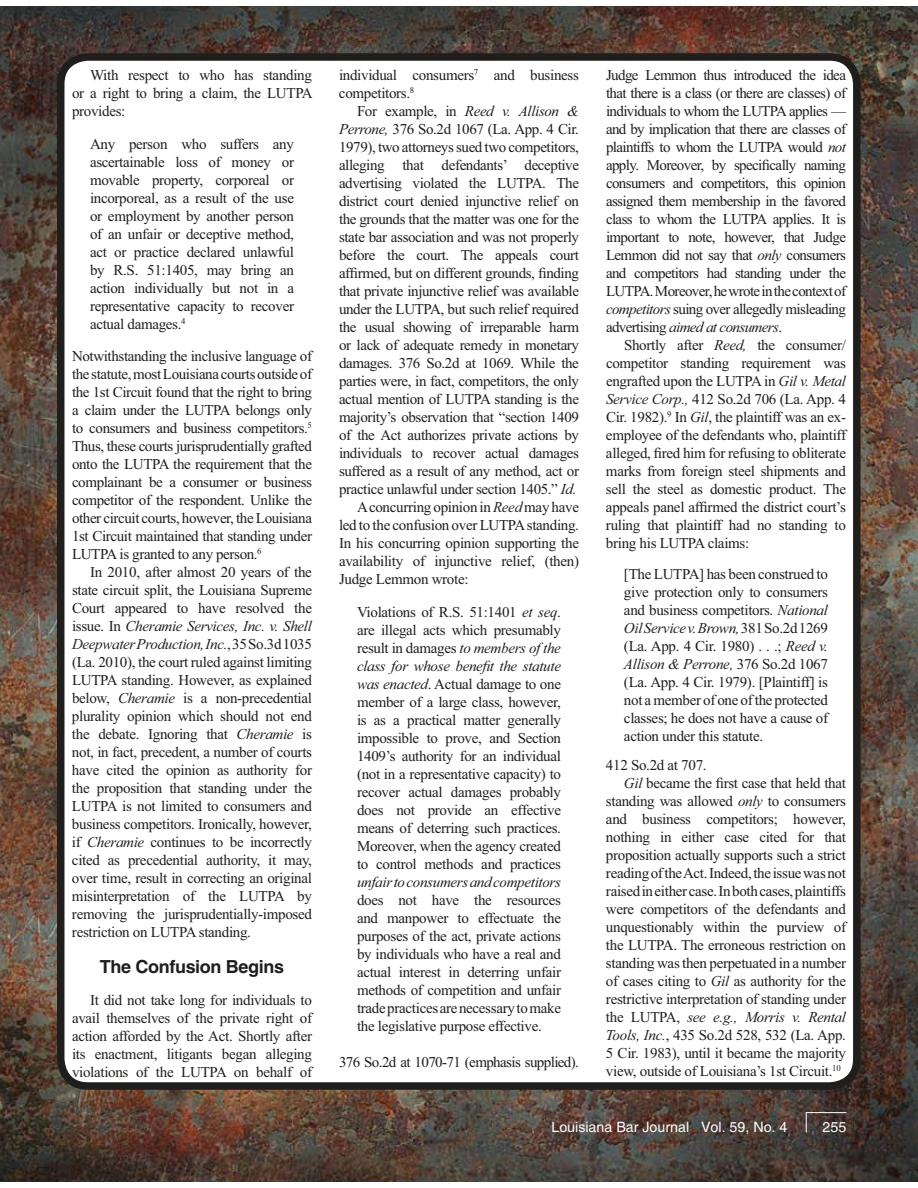
<style>
.page{position:relative;width:918px;height:1188px;background:#fff}
.page>*{position:absolute;margin:0;border:0;box-sizing:border-box;transform-origin:0 0}
.t1{font:700 18px "Helvetica";letter-spacing:-.02em;color:#201e1d}
.t2{font:15px/18px "Times New Roman";letter-spacing:-.02em;color:#201e1d;text-align:justify}
.t3{font:italic 15px "Times New Roman";letter-spacing:-.02em;color:#201e1d}
.t4{font:15px "Times New Roman";letter-spacing:-.04em;color:#201e1d}
.t5{font:14.25px "Helvetica";color:#fff}
.s1{font-style:italic}
.s2{font-style:normal}
</style>
<div class="page">
<img style="left:0;top:7px;width:918px;height:1174px">
<div style="left:61px;top:57px;width:796px;height:1029px;background:#fff;border-radius:27px"></div>
<div style="left:57px;top:53px;width:804px;height:1037px;border:8px solid #201e1d;border-radius:27px"></div>
<hr style="left:806px;top:1112px;width:40px;height:1px;background:#fff">
<svg style="left:806px;top:1112px;width:1px;height:22px"></svg>
<p class="t2" style="left:72px;top:68px;width:242px;text-indent:18px">With respect to who has standing or a right to bring a claim, the LUTPA provides:</p>
<p class="t2" style="left:90px;top:136px;width:206px">Any person who suffers any ascertainable loss of money or movable property, corporeal or incorporeal, as a result of the use or employment by another person of an unfair or deceptive method, act or practice declared unlawful by R.S. 51:1405, may bring an action individually but not in a representative capacity to recover actual damages.<sup>4</sup></p>
<p class="t2" style="left:72px;top:348px;width:242px">Notwithstanding the inclusive language of the statute, most Louisiana courts outside of the 1st Circuit found that the right to bring a claim under the LUTPA belongs only to consumers and business competitors.<sup>5<br></sup>Thus, these courts jurisprudentially grafted onto the LUTPA the requirement that the complainant be a consumer or business competitor of the respondent. Unlike the other circuit courts, however, the Louisiana 1st Circuit maintained that standing under LUTPA is granted to any person.<sup>6</sup></p>
<p class="t2" style="left:72px;top:564px;width:242px;text-indent:18px">In 2010, after almost 20 years of the state circuit split, the Louisiana Supreme Court appeared to have resolved the issue. In <span class="s1">Cheramie Services, Inc. v. Shell Deepwater Production, Inc.</span>, 35 So.3d 1035 (La. 2010), the court ruled against limiting LUTPA standing. However, as explained below, <span class="s1">Cheramie</span> is a non-precedential plurality opinion which should not end the debate. Ignoring that <span class="s1">Cheramie</span> is not, in fact, precedent, a number of courts have cited the opinion as authority for the proposition that standing under the LUTPA is not limited to consumers and business competitors. Ironically, however, if <span class="s1">Cheramie</span> continues to be incorrectly cited as precedential authority, it may, over time, result in correcting an original misinterpretation of the LUTPA by removing the jurisprudentially-imposed restriction on LUTPA standing.</p>
<p class="t1" style="left:100px;top:960px;width:186px">The Confusion Begins</p>
<p class="t2" style="left:72px;top:993px;width:242px;text-indent:18px">It did not take long for individuals to avail themselves of the private right of action afforded by the Act. Shortly after its enactment, litigants began alleging violations of the LUTPA on behalf of</p>
<p class="t2" style="left:339px;top:68px;width:241px">individual consumers<sup>7</sup> and business competitors.<sup>8</sup></p>
<p class="t3" style="left:357px;top:106px;width:223px"><span class="s2">For example, in</span> Reed v. Allison &amp;</p>
<p class="t2" style="left:339px;top:122px;width:241px"><span class="s1">Perrone,</span> 376 So.2d 1067 (La. App. 4 Cir.</p>
<p class="t2" style="left:339px;top:140px;width:241px">1979), two attorneys sued two competitors,</p>
<p class="t2" style="left:339px;top:158px;width:242px">alleging that defendants’ deceptive</p>
<p class="t2" style="left:339px;top:176px;width:242px">advertising violated the LUTPA. The</p>
<p class="t2" style="left:339px;top:194px;width:242px">district court denied injunctive relief on</p>
<p class="t2" style="left:339px;top:212px;width:242px">the grounds that the matter was one for the</p>
<p class="t2" style="left:339px;top:230px;width:242px">state bar association and was not properly</p>
<p class="t2" style="left:339px;top:248px;width:242px">before the court. The appeals court</p>
<p class="t2" style="left:339px;top:266px;width:242px">affirmed, but on different grounds, finding</p>
<p class="t2" style="left:339px;top:284px;width:242px">that private injunctive relief was available</p>
<p class="t2" style="left:339px;top:302px;width:242px">under the LUTPA, but such relief required</p>
<p class="t2" style="left:339px;top:320px;width:242px">the usual showing of irreparable harm</p>
<p class="t2" style="left:339px;top:338px;width:242px">or lack of adequate remedy in monetary</p>
<p class="t2" style="left:339px;top:356px;width:241px">damages. 376 So.2d at 1069. While the</p>
<p class="t2" style="left:339px;top:374px;width:242px">parties were, in fact, competitors, the only</p>
<p class="t2" style="left:339px;top:392px;width:242px">actual mention of LUTPA standing is the</p>
<p class="t2" style="left:339px;top:410px;width:242px">majority’s observation that “section 1409</p>
<p class="t2" style="left:339px;top:428px;width:242px">of the Act authorizes private actions by</p>
<p class="t2" style="left:339px;top:446px;width:242px">individuals to recover actual damages</p>
<p class="t2" style="left:339px;top:464px;width:242px">suffered as a result of any method, act or</p>
<p class="t2" style="left:339px;top:482px;width:239px">practice unlawful under section 1405.” <span class="s1">Id.</span></p>
<p class="t2" style="left:357px;top:500px;width:224px">A concurring opinion in <span class="s1">Reed</span> may have</p>
<p class="t2" style="left:339px;top:518px;width:242px">led to the confusion over LUTPA standing.</p>
<p class="t2" style="left:339px;top:536px;width:242px">In his concurring opinion supporting the</p>
<p class="t2" style="left:339px;top:554px;width:242px">availability of injunctive relief, (then)</p>
<p class="t2" style="left:339px;top:572px;width:131px">Judge Lemmon wrote:</p>
<p class="t2" style="left:357px;top:604px;width:206px">Violations of R.S. 51:1401 <span class="s1">et seq</span>. are illegal acts which presumably result in damages <span class="s1">to members of the class for whose benefit the statute was enacted</span>. Actual damage to one member of a large class, however, is as a practical matter generally impossible to prove, and Section 1409’s authority for an individual (not in a representative capacity) to recover actual damages probably does not provide an effective means of deterring such practices.<br>Moreover, when the agency created to control methods and practices</p>
<p class="t3" style="left:357px;top:876px;width:206px">unfair to consumers and competitors</p>
<p class="t2" style="left:357px;top:892px;width:206px">does not have the resources and manpower to effectuate the purposes of the act, private actions by individuals who have a real and actual interest in deterring unfair methods of competition and unfair trade practices are necessary to make the legislative purpose effective.</p>
<p class="t4" style="left:339px;top:1056px;width:242px">376 So.2d at 1070-71 (emphasis supplied).</p>
<p class="t2" style="left:606px;top:68px;width:242px">Judge Lemmon thus introduced the idea that there is a class (or there are classes) of individuals to whom the LUTPA applies — and by implication that there are classes of plaintiffs to whom the LUTPA would <span class="s1">not </span>apply. Moreover, by specifically naming consumers and competitors, this opinion assigned them membership in the favored class to whom the LUTPA applies. It is important to note, however, that Judge Lemmon did not say that <span class="s1">only</span> consumers and competitors had standing under the LUTPA. Moreover, he wrote in the context of <span class="s1">competitors</span> suing over allegedly misleading advertising <span class="s1">aimed at consumers</span>.</p>
<p class="t2" style="left:606px;top:338px;width:242px;text-indent:18px">Shortly after <span class="s1">Reed,</span> the consumer/ competitor standing requirement was engrafted upon the LUTPA in <span class="s1">Gil v. Metal Service Corp.,</span> 412 So.2d 706 (La. App. 4<br>Cir. 1982).<sup>9</sup> In <span class="s1">Gil</span>, the plaintiff was an ex&shy;employee of the defendants who, plaintiff alleged, fired him for refusing to obliterate marks from foreign steel shipments and sell the steel as domestic product. The appeals panel affirmed the district court’s ruling that plaintiff had no standing to bring his LUTPA claims:</p>
<p class="t2" style="left:624px;top:566px;width:206px">[The LUTPA] has been construed to give protection only to consumers and business competitors. <span class="s1">National Oil Service v. Brown,</span> 381 So.2d 1269 (La. App. 4 Cir. 1980) . . .; <span class="s1">Reed v.<br>Allison &amp; Perrone,</span> 376 So.2d 1067 (La. App. 4 Cir. 1979). [Plaintiff] is not a member of one of the protected classes; he does not have a cause of action under this statute.</p>
<p class="t2" style="left:606px;top:757px;width:102px">412 So.2d at 707.</p>
<p class="t2" style="left:624px;top:775px;width:224px"><span class="s1">Gil</span> became the first case that held that</p>
<p class="t2" style="left:606px;top:793px;width:242px">standing was allowed <span class="s1">only</span> to consumers</p>
<p class="t2" style="left:606px;top:811px;width:241px">and business competitors; however,</p>
<p class="t2" style="left:606px;top:829px;width:241px">nothing in either case cited for that</p>
<p class="t2" style="left:606px;top:847px;width:242px">proposition actually supports such a strict</p>
<p class="t2" style="left:606px;top:865px;width:241px">reading of the Act. Indeed, the issue was not</p>
<p class="t2" style="left:606px;top:883px;width:242px">raised in either case. In both cases, plaintiffs</p>
<p class="t2" style="left:606px;top:901px;width:242px">were competitors of the defendants and</p>
<p class="t2" style="left:606px;top:919px;width:242px">unquestionably within the purview of</p>
<p class="t2" style="left:606px;top:937px;width:242px">the LUTPA. The erroneous restriction on</p>
<p class="t2" style="left:606px;top:955px;width:242px">standing was then perpetuated in a number</p>
<p class="t2" style="left:606px;top:973px;width:242px">of cases citing to <span class="s1">Gil</span> as authority for the</p>
<p class="t2" style="left:606px;top:991px;width:242px">restrictive interpretation of standing under</p>
<p class="t3" style="left:606px;top:1011px;width:242px"><span class="s2">the LUTPA,</span> see e.g., Morris v. Rental</p>
<p class="t2" style="left:606px;top:1027px;width:241px"><span class="s1">Tools, Inc.</span>, 435 So.2d 528, 532 (La. App.</p>
<p class="t2" style="left:606px;top:1045px;width:242px">5 Cir. 1983), until it became the majority</p>
<p class="t2" style="left:606px;top:1063px;width:236px">view, outside of Louisiana’s 1st Circuit.<sup>10</sup></p>
<p class="t5" style="left:551px;top:1121px;width:238px">Louisiana Bar Journal Vol. 59, No. 4</p>
<p class="t5" style="left:823px;top:1121px;width:25px">255</p>
</div>
